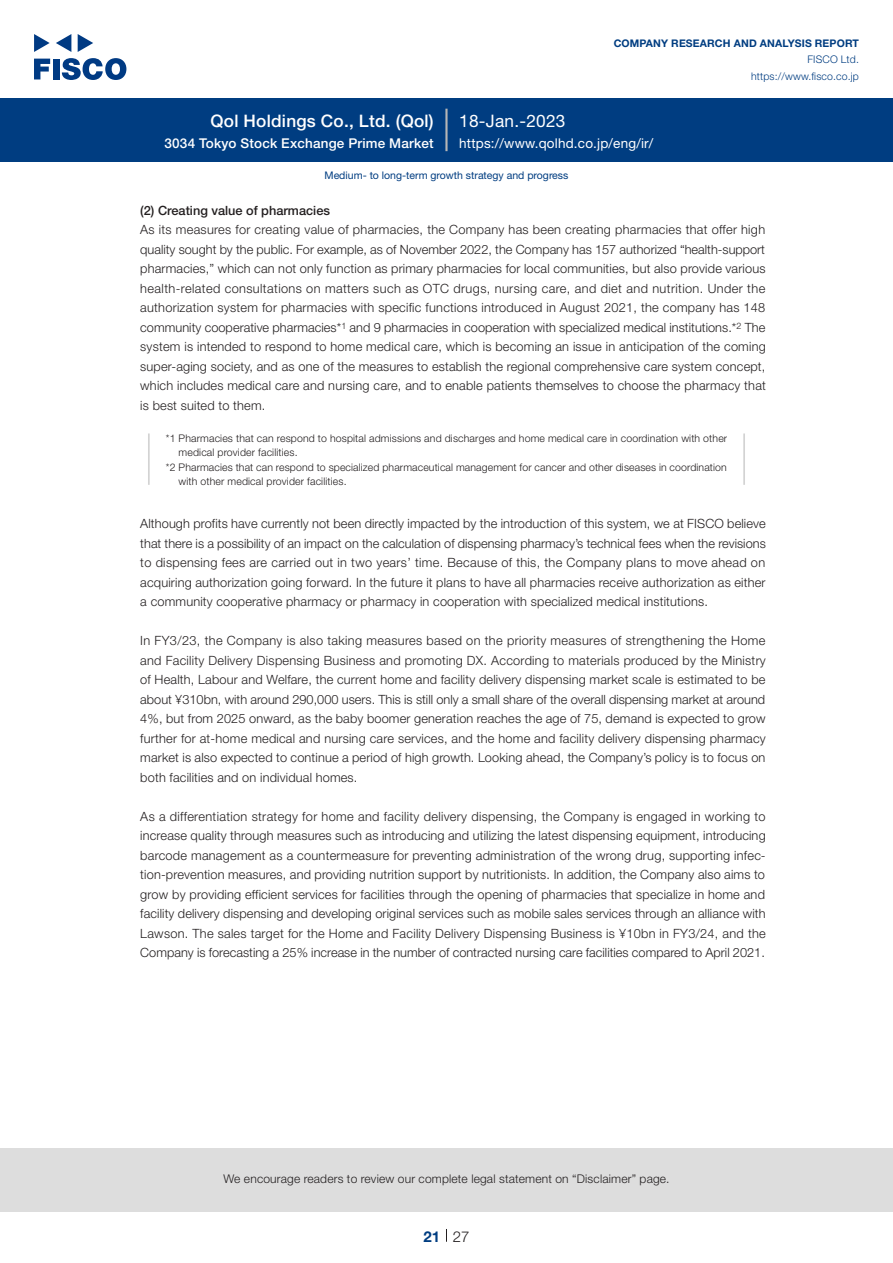
<style>
.page{position:relative;width:893px;height:1263px;background:#fff}
.page>*{position:absolute;margin:0;border:0;box-sizing:border-box;transform-origin:0 0}
.t1{font:500 17.25px "Helvetica Neue LT Std";letter-spacing:.015em;color:#fff}
.t2{font:17.25px "Helvetica Neue LT Std";letter-spacing:.015em;color:#fff}
.t3{font:300 15px "Helvetica Neue LT Std";color:#231f20}
.t4{font:700 15px "Helvetica Neue LT Std";color:#003d81}
.t5{font:500 13.5px "Helvetica Neue LT Std";letter-spacing:.015em;color:#fff}
.t6{font:13.5px "Helvetica Neue LT Std";letter-spacing:.015em;color:#fff}
.t7{font:300 12.75px/19.5px "Helvetica Neue LT Std";letter-spacing:.015em;color:#231f20;text-align:justify}
.t8{font:500 12.75px "Helvetica Neue LT Std";color:#231f20}
.t9{font:300 12px "Helvetica Neue LT Std";letter-spacing:.015em;color:#231f20}
.t10{font:300 10.5px/13.5px "Helvetica Neue LT Std";letter-spacing:.015em;color:#231f20}
.t11{font:10.5px "Helvetica Neue LT Std";color:#003d81}
.t12{font:700 10.5px "Helvetica Neue LT Std";letter-spacing:.015em;color:#003d81}
.t13{font:300 10.5px/16.5px "Helvetica Neue LT Std";letter-spacing:.015em;color:#003d81;text-align:right}
.t14{font:300 8.85px "Helvetica Neue LT Std";color:#231f20}
.s1{font-size:12.75px}
</style>
<div class="page">
<div style="left:0;top:1148px;width:893px;height:64px;background:#ddd"></div>
<svg style="left:34px;top:59px;width:16px;height:20px"></svg>
<div style="left:53px;top:59px;width:6px;height:20px;background:#003a83"></div>
<svg style="left:62px;top:58px;width:64px;height:22px"></svg>
<svg style="left:34px;top:34px;width:16px;height:18px"></svg>
<svg style="left:78px;top:34px;width:15px;height:18px"></svg>
<svg style="left:56px;top:34px;width:15px;height:18px"></svg>
<div style="left:0;top:98px;width:893px;height:64px;background:#003d81"></div>
<hr style="left:445px;top:109px;width:3px;height:42px;background:#b5b5b6">
<svg style="left:446px;top:1229px;width:1px;height:13px"></svg>
<hr style="left:148px;top:433px;width:2px;height:52px;background:#d3d3d3">
<hr style="left:743px;top:433px;width:2px;height:52px;background:#d3d3d3">
<h1 class="t1" style="left:211px;top:110px;width:225px">Qol Holdings Co., Ltd (. Qol)</h1>
<p class="t5" style="left:165px;top:135px;width:271px">3034 Tokyo Stock Exchange Prime Market</p>
<h1 class="t2" style="left:459px;top:110px;width:108px">18-Jan.-2023</h1>
<p class="t12" style="left:614px;top:37px;width:247px">COMPANY RESEARCH AND ANALYSIS REPORT</p>
<p class="t13" style="left:751px;top:51px;width:109px">FISCO Ltd. https://www.fisco.co j p.</p>
<p class="t6" style="left:459px;top:135px;width:196px">https://www.qolhd.co j p. /eng /i r/</p>
<p class="t11" style="left:325px;top:169px;width:245px">Medium to- long-term growth strategy and progress</p>
<p class="t8" style="left:140px;top:203px;width:191px">2( ) Creating value of pharmacies</p>
<p class="t7" style="left:140px;top:220px;width:627px;text-align:right">As its measures for creating value of pharmacies, the Company has been creating pharmacies that offer high quality sought by the public. For example, as of November 2022, the Company has 157 authorized “health-support pharmacies,” which can not only function as primary pharmacies for local communities, but also provide various health-related consultations on matters such as OTC drugs, nursing care, and diet and nutrition. Under the authorization system for pharmacies with specific functions introduced in August 2021, the company has 148 and 9 pharmacies in cooperation with specialized medical institutions <sup>2</sup>* . The</p>
<p class="t14" style="left:337px;top:320px;width:11px">1<span class="s1">*</span></p>
<p class="t7" style="left:140px;top:317px;width:627px;text-align:left">community cooperative pharmacies<br>system is intended to respond to home medical care, which is becoming an issue in anticipation of the coming super-aging society, and as one of the measures to establish the regional comprehensive care system concept, which includes medical care and nursing care, and to enable patients themselves to choose the pharmacy that is best suited to them.</p>
<p class="t10" style="left:179px;top:431px;width:550px;text-indent:-13px">1* Pharmacies that can respond to hospital admissions and discharges and home medical care in coordination with other medical provider facilities.</p>
<p class="t10" style="left:179px;top:461px;width:550px;text-indent:-13px">2* Pharmacies that can respond to specialized pharmaceutical management for cancer and other diseases in coordination with other medical provider facilities.</p>
<p class="t7" style="left:140px;top:513px;width:627px">Although profits have currently not been directly impacted by the introduction of this system, we at FISCO believe that there is a possibility of an impact on the calculation of dispensing pharmacy s’ technical fees when the revisions to dispensing fees are carried out in two years’ time. Because of this, the Company plans to move ahead on acquiring authorization going forward In. the future it plans to have all pharmacies receive authorization as either a community cooperative pharmacy or pharmacy in cooperation with specialized medical institutions.</p>
<p class="t7" style="left:140px;top:630px;width:627px">In FY3/23, the Company is also taking measures based on the priority measures of strengthening the Home and Facility Delivery Dispensing Business and promoting DX. According to materials produced by the Ministry of Health, Labour and Welfare, the current home and facility delivery dispensing market scale is estimated to be about ¥310bn, with around 290,000 users. This is still only a small share of the overall dispensing market at around 4%, but from 2025 onward, as the baby boomer generation reaches the age of 75, demand is expected to grow further for at-home medical and nursing care services, and the home and facility delivery dispensing pharmacy market is also expected to continue a period of high growth. Looking ahead, the Company s’ policy is to focus on both facilities and on individual homes.</p>
<p class="t7" style="left:140px;top:806px;width:627px">As a differentiation strategy for home and facility delivery dispensing, the Company is engaged in working to increase quality through measures such as introducing and utilizing the latest dispensing equipment, introducing</p>
<p class="t7" style="left:140px;top:864px;width:626px">tion-prevention measures, and providing nutrition support by nutritionists In. addition, the Company also aims to</p>
<p class="t7" style="left:140px;top:845px;width:627px">barcode management as a countermeasure for preventing administration of the wrong drug, supporting infec-</p>
<p class="t7" style="left:140px;top:884px;width:627px">grow by providing efficient services for facilities through the opening of pharmacies that specialize in home and facility delivery dispensing and developing original services such as mobile sales services through an alliance with Lawson. The sales target for the Home and Facility Delivery Dispensing Business is ¥10bn in FY3/24, and the Company is forecasting a 25% increase in the number of contracted nursing care facilities compared to April 2021.</p>
<p class="t9" style="left:223px;top:1171px;width:448px">We encourage readers to review our complete legal statement on “Disclaimer” page.</p>
<p class="t4" style="left:423px;top:1227px;width:18px">21</p>
<p class="t3" style="left:453px;top:1227px;width:18px">27</p>
</div>
